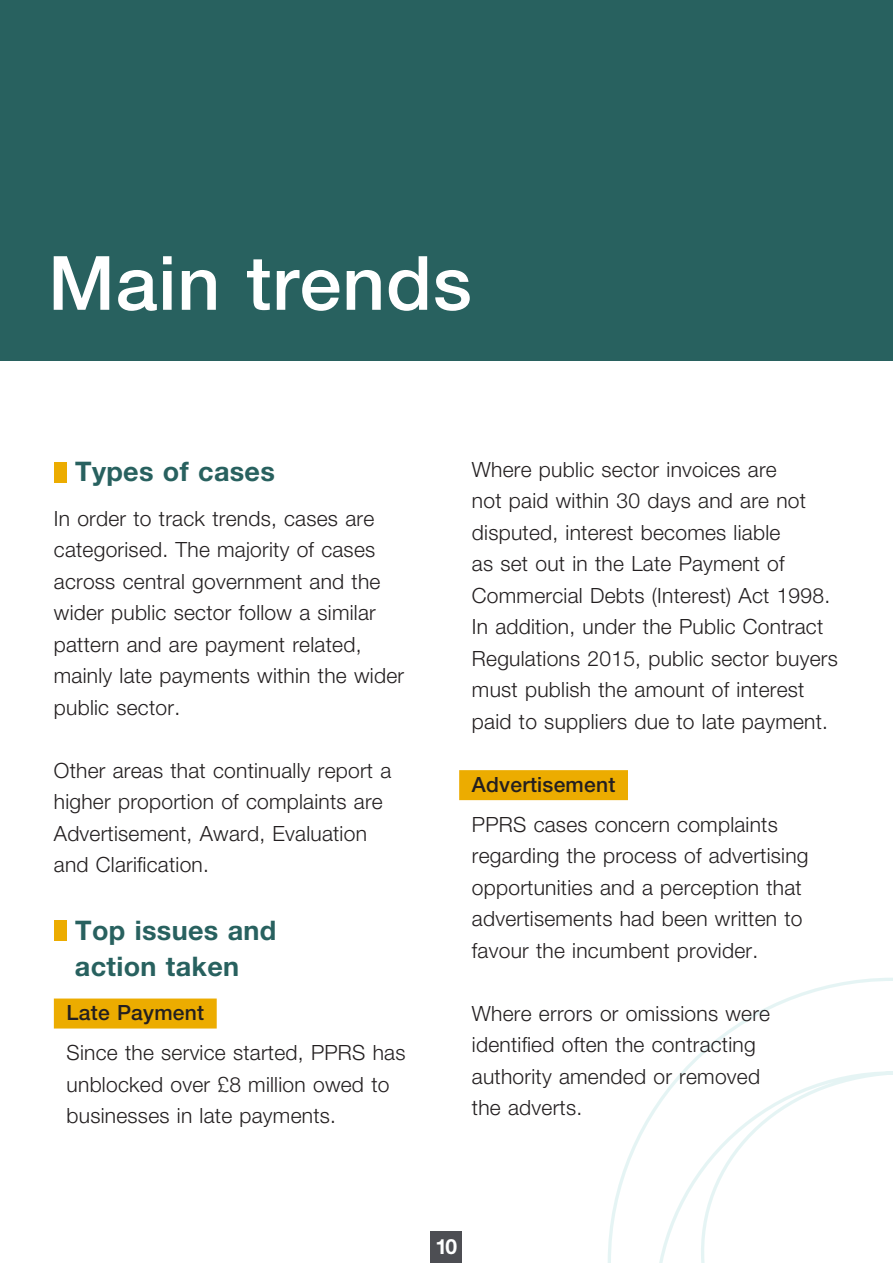
<style>
.page{position:relative;width:893px;height:1263px;background:#fff}
.page>*{position:absolute;margin:0;border:0;box-sizing:border-box;transform-origin:0 0}
.t1{font:500 75px "Helvetica Neue LT Pro";letter-spacing:.01em;color:#fff}
.Subtitle_1_line{font:700 27px/36px "Helvetica Neue LT Pro";letter-spacing:.01em;color:#28615f}
.Body{font:300 21px/31.5px "Helvetica Neue LT Pro";letter-spacing:.01em;color:#231f20}
.Subbtitle_with_a_rul{font:500 21px "Helvetica Neue LT Pro";letter-spacing:.01em;color:#231f20}
.t2{font:700 21px "Helvetica Neue LT Pro";color:#fff}
</style>
<div class="page">
<div style="left:431px;top:1231px;width:31px;height:32px;background:#4d4e53"></div>
<svg style="left:608px;top:978px;width:285px;height:285px"></svg>
<div style="left:0;top:0;width:893px;height:360px;background:#28615f"></div>
<div style="left:54px;top:998px;width:163px;height:30px;background:#ecac00"></div>
<div style="left:54px;top:462px;width:12px;height:20px;background:#ecac00"></div>
<div style="left:54px;top:920px;width:12px;height:21px;background:#ecac00"></div>
<div style="left:459px;top:770px;width:169px;height:30px;background:#ecac00"></div>
<p class="t1" style="left:48px;top:238px;width:425px">Main trends</p>
<p class="Subtitle_1_line" style="left:75px;top:453px;width:201px">Types of cases</p>
<p class="Body" style="left:54px;top:502px;width:352px">In order to track trends, cases are categorised. The majority of cases across central government and the wider public sector follow a similar pattern and are payment related, mainly late payments within the wider public sector.</p>
<p class="Body" style="left:54px;top:754px;width:339px">Other areas that continually report a higher proportion of complaints are<br>Advertisement, Award, Evaluation and Clarification.</p>
<p class="Subtitle_1_line" style="left:75px;top:911px;width:203px">Top issues and action taken</p>
<p class="Subbtitle_with_a_rul" style="left:67px;top:1000px;width:139px">Late Payment</p>
<p class="Body" style="left:67px;top:1036px;width:340px">Since the service started, PPRS has unblocked over £8 million owed to businesses in late payments.</p>
<p class="Body" style="left:472px;top:453px;width:367px">Where public sector invoices are<br>not paid within 30 days and are not disputed, interest becomes liable<br>as set out in the Late Payment of Commercial Debts (Interest) Act 1998.<br>In addition, under the Public Contract Regulations 2015, public sector buyers must publish the amount of interest paid to suppliers due to late payment.</p>
<p class="Subbtitle_with_a_rul" style="left:472px;top:772px;width:145px">Advertisement</p>
<p class="Body" style="left:472px;top:808px;width:338px">PPRS cases concern complaints regarding the process of advertising opportunities and a perception that advertisements had been written to favour the incumbent provider.</p>
<p class="Body" style="left:472px;top:997px;width:300px">Where errors or omissions were identified often the contracting authority amended or removed the adverts.</p>
<p class="t2" style="left:436px;top:1233px;width:23px">10</p>
</div>
